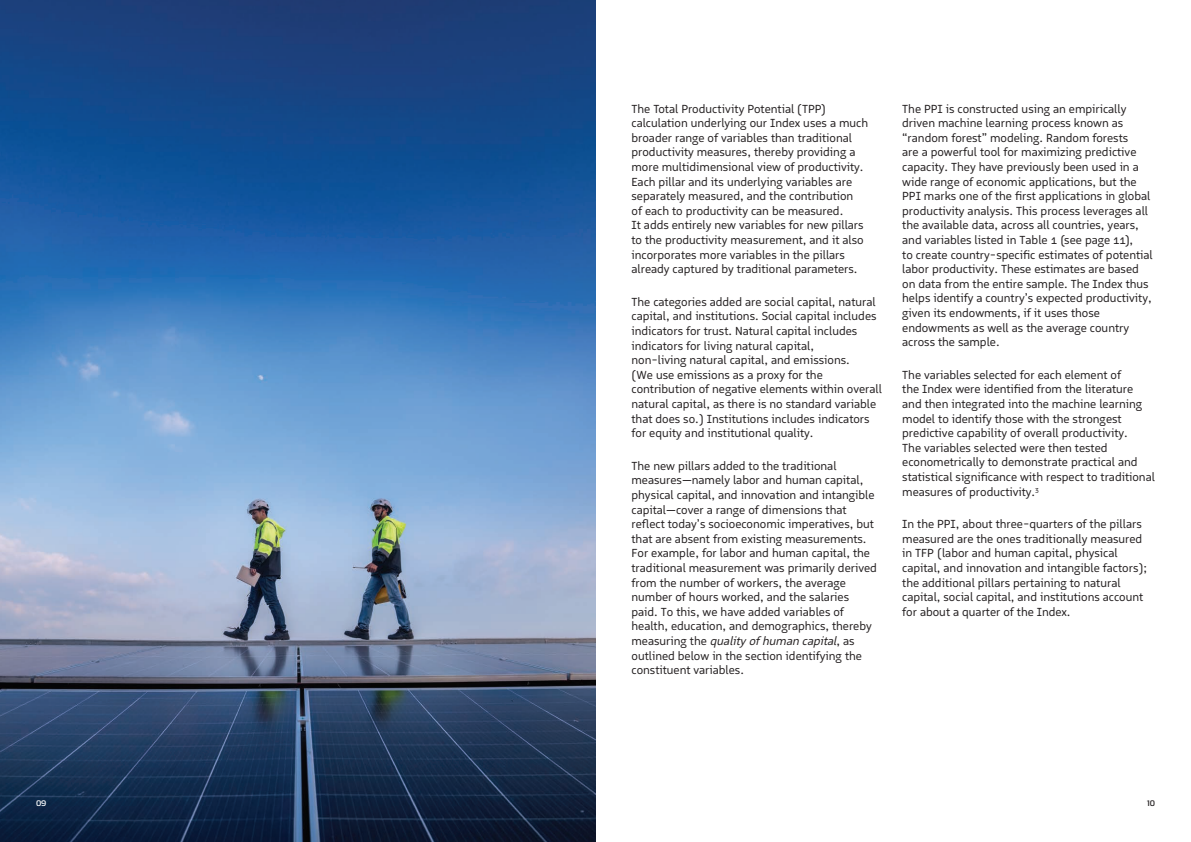
<style>
.page{position:relative;width:1191px;height:842px;background:#fff}
.page>*{position:absolute;margin:0;border:0;box-sizing:border-box;transform-origin:0 0}
.Body_Copy_10_pt{font:12px/14.6px "Logical";color:#231f20}
.t1{font:8px "Certo Sans";color:#fff}
.t2{font:8px "Certo Sans";color:#231f20}
.s1{font-style:italic}
</style>
<div class="page">
<img style="left:0;top:0;width:595px;height:842px">
<p class="Body_Copy_10_pt" style="left:631px;top:101px;width:238px">The Total Productivity Potential (TPP) calculation underlying our Index uses a much broader range of variables than traditional productivity measures, thereby providing a more multidimensional view of productivity.<br>Each pillar and its underlying variables are separately measured, and the contribution<br>of each to productivity can be measured.<br>It adds entirely new variables for new pillars to the productivity measurement, and it also incorporates more variables in the pillars already captured by traditional parameters.</p>
<p class="Body_Copy_10_pt" style="left:631px;top:294px;width:252px">The categories added are social capital, natural capital, and institutions. Social capital includes indicators for trust. Natural capital includes indicators for living natural capital,<br>non-living natural capital, and emissions.<br>(We use emissions as a proxy for the contribution of negative elements within overall natural capital, as there is no standard variable that does so.) Institutions includes indicators for equity and institutional quality.</p>
<p class="Body_Copy_10_pt" style="left:631px;top:458px;width:247px">The new pillars added to the traditional measures—namely labor and human capital, physical capital, and innovation and intangible capital—cover a range of dimensions that reflect today’s socioeconomic imperatives, but that are absent from existing measurements.<br>For example, for labor and human capital, the traditional measurement was primarily derived from the number of workers, the average number of hours worked, and the salaries paid. To this, we have added variables of health, education, and demographics, thereby m e a s u ri n g t h e <span class="s1">quality of human capital</span>, a s outlined below in the section identifying the constituent variables.</p>
<p class="Body_Copy_10_pt" style="left:902px;top:101px;width:252px">The PPI is constructed using an empirically driven machine learning process known as “random forest” modeling. Random forests<br>are a powerful tool for maximizing predictive capacity. They have previously been used in a wide range of economic applications, but the PPI marks one of the first applications in global productivity analysis. This process leverages all the available data, across all countries, years, and variables listed in Table 1 (see page 11),<br>to create country-specific estimates of potential labor productivity. These estimates are based on data from the entire sample. The Index thus helps identify a country’s expected productivity, given its endowments, if it uses those endowments as well as the average country across the sample.</p>
<p class="Body_Copy_10_pt" style="left:902px;top:367px;width:254px">The variables selected for each element of<br>the Index were identified from the literature and then integrated into the machine learning model to identify those with the strongest predictive capability of overall productivity.<br>The variables selected were then tested econometrically to demonstrate practical and statistical significance with respect to traditional measures of productivity.<sup>3</sup></p>
<p class="Body_Copy_10_pt" style="left:902px;top:517px;width:246px">In the PPI, about three-quarters of the pillars measured are the ones traditionally measured in TFP (labor and human capital, physical capital, and innovation and intangible factors); the additional pillars pertaining to natural capital, social capital, and institutions account for about a quarter of the Index.</p>
<p class="t1" style="left:36px;top:798px;width:12px">09</p>
<p class="t2" style="left:1147px;top:798px;width:9px">10</p>
</div>
